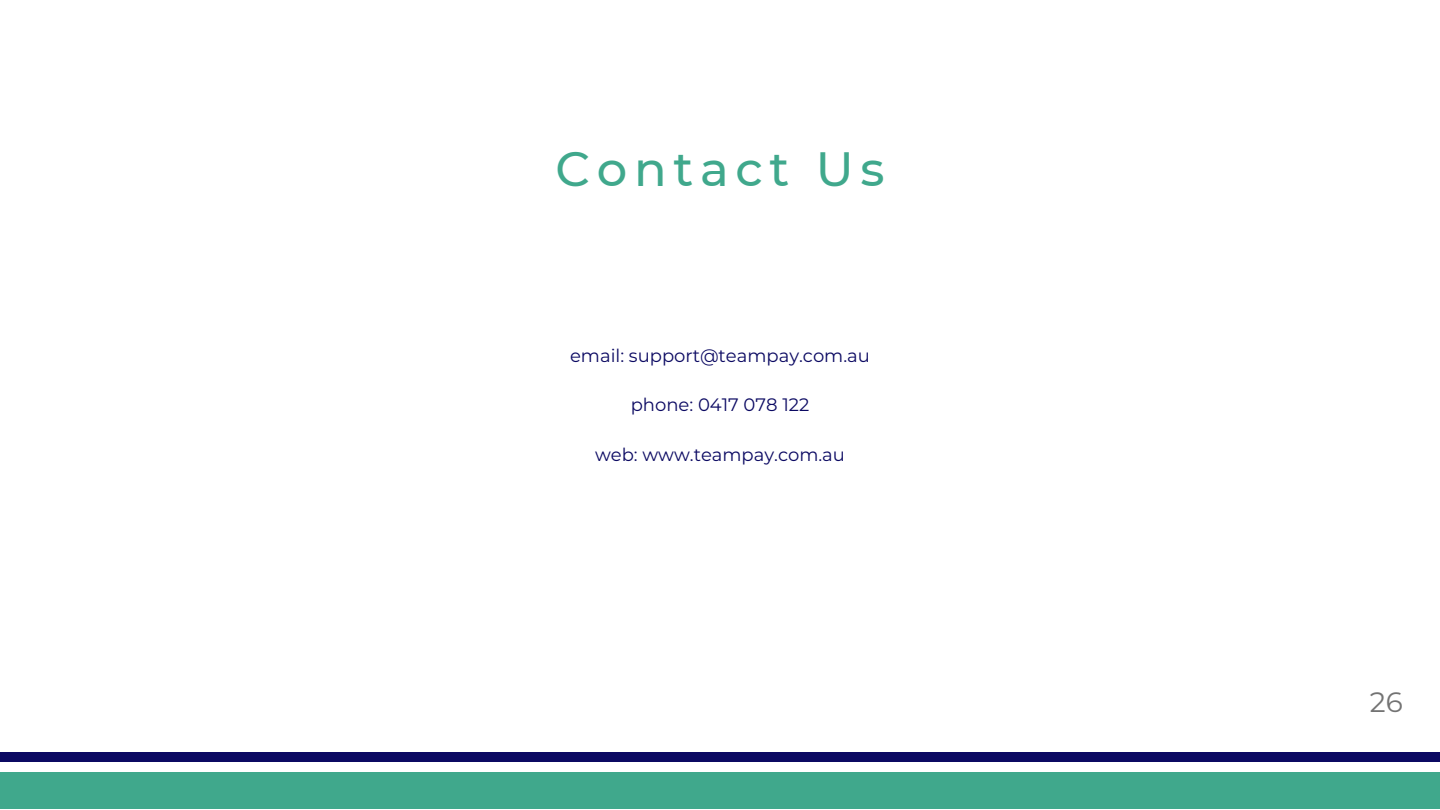
<style>
.page{position:relative;width:1440px;height:810px;background:#fff}
.page>*{position:absolute;margin:0;border:0;box-sizing:border-box;transform-origin:0 0}
.t1{font:500 48px "Montserrat";letter-spacing:.14em;color:#40a88c}
.t2{font:28px "Montserrat";color:#737373}
.t3{font:18px "Montserrat";color:#0b0962}
</style>
<div class="page">
<div style="left:0;top:772px;width:1440px;height:37px;background:#40a88c"></div>
<div style="left:0;top:752px;width:1440px;height:10px;background:#0b0962"></div>
<h1 class="t1" style="left:555px;top:139px;width:331px">Contact Us</h1>
<p class="t3" style="left:570px;top:343px;width:301px">email: support@teampay.com.au</p>
<p class="t3" style="left:631px;top:393px;width:180px">phone: 0417 078 122</p>
<p class="t3" style="left:595px;top:442px;width:252px">web: www.teampay.com.au</p>
<h2 class="t2" style="left:1370px;top:683px;width:34px">26</h2>
</div>
